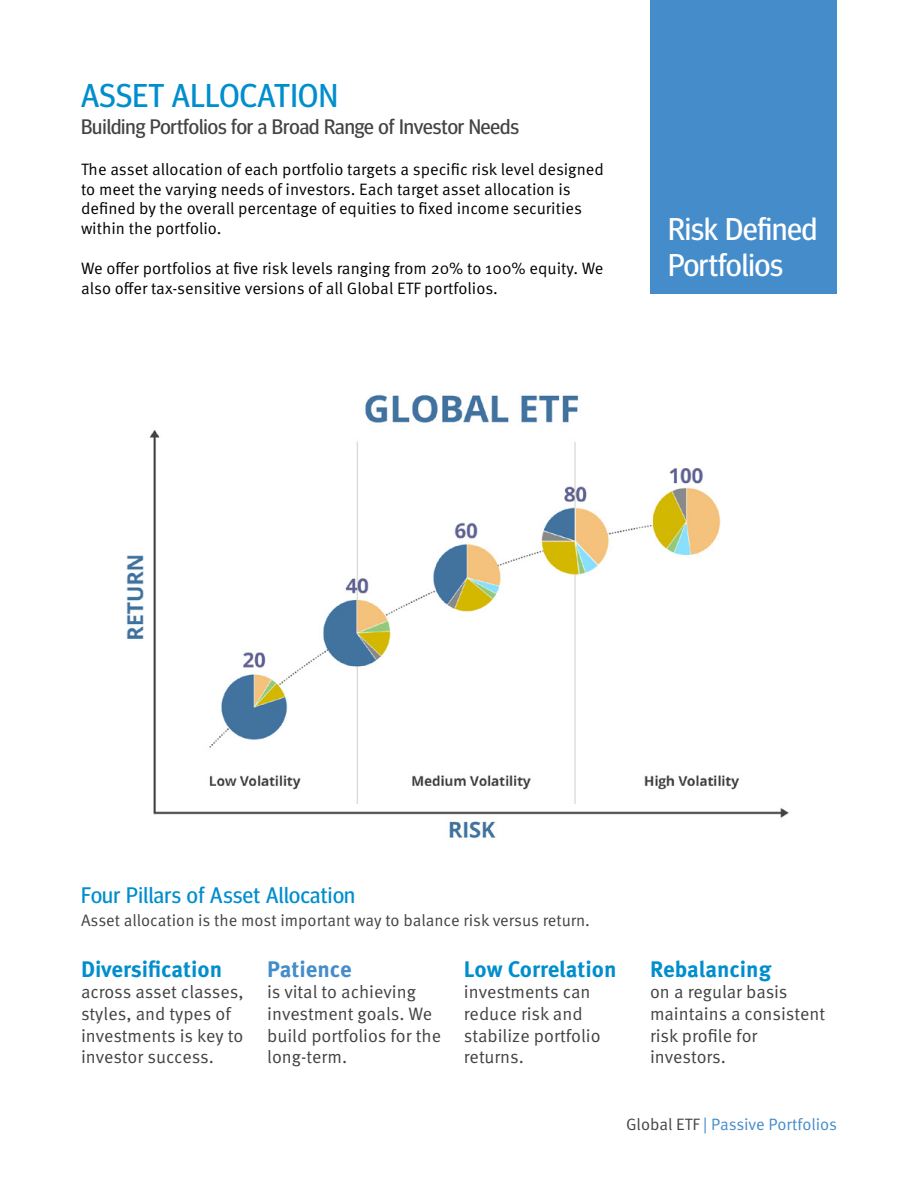
<style>
.page{position:relative;width:918px;height:1188px;background:#fff}
.page>*{position:absolute;margin:0;border:0;box-sizing:border-box;transform-origin:0 0}
.t1{font:33px "Meta Headline Pro";letter-spacing:.01em;color:#008ecd}
.t2{font:31.5px/36px "Meta Headline Pro";color:#fff}
.t3{font:700 22.5px "Meta Pro";color:#008ecd}
.t4{font:22.5px "Meta Headline Pro";letter-spacing:.02em;color:#008ecd}
.t5{font:700 22.5px "Meta Pro";color:#448cca}
.t6{font:21px "Meta Headline Pro";color:#444344}
.t7{font:18px/21.6px "Meta Pro Norm";letter-spacing:-.005em;color:#444344}
.t8{font:16.5px/19.8px "Meta Pro Norm";color:#000}
.t9{font:16.5px "Meta Pro Norm";color:#444344}
.t10{font:16.5px "Meta Pro Norm";letter-spacing:-.005em;color:#448cca}
.s1{color:#444344}
</style>
<div class="page">
<div style="left:650px;top:0;width:187px;height:294px;background:#448cca"></div>
<img style="left:126px;top:394px;width:663px;height:445px">
<h1 class="t1" style="left:81px;top:71px;width:258px">ASSET ALLOCATION</h1>
<p class="t6" style="left:81px;top:111px;width:440px">Building Portfolios for a Broad Range of Investor Needs</p>
<p class="t8" style="left:81px;top:158px;width:524px">The asset allocation of each portfolio targets a specific risk level designed to meet the varying needs of investors. Each target asset allocation is defined by the overall percentage of equities to fixed income securities within the portfolio.</p>
<p class="t8" style="left:81px;top:257px;width:524px">We offer portfolios at five risk levels ranging from 20% to 100% equity. We also offer tax-sensitive versions of all Global ETF portfolios.</p>
<h2 class="t2" style="left:668px;top:209px;width:151px">Risk Defined<br>Portfolios</h2>
<h3 class="t4" style="left:81px;top:878px;width:276px">Four Pillars of Asset Allocation</h3>
<p class="t9" style="left:81px;top:907px;width:510px">Asset allocation is the most important way to balance risk versus return.</p>
<h3 class="t3" style="left:81px;top:951px;width:143px">Diversification</h3>
<p class="t7" style="left:81px;top:980px;width:164px">across asset classes, styles, and types of investments is key to investor success.</p>
<h3 class="t3" style="left:464px;top:951px;width:154px">Low Correlation</h3>
<p class="t7" style="left:464px;top:980px;width:138px">investments can reduce risk and stabilize portfolio returns.</p>
<h3 class="t5" style="left:267px;top:951px;width:86px">Patience</h3>
<p class="t7" style="left:267px;top:980px;width:175px">is vital to achieving investment goals. We build portfolios for the long-term.</p>
<h3 class="t3" style="left:650px;top:951px;width:123px">Rebalancing</h3>
<p class="t7" style="left:650px;top:980px;width:177px">on a regular basis maintains a consistent risk profile for investors.</p>
<p class="t10" style="left:626px;top:1111px;width:213px"><span class="s1">Global ETF</span> | Passive Portfolios</p>
</div>
